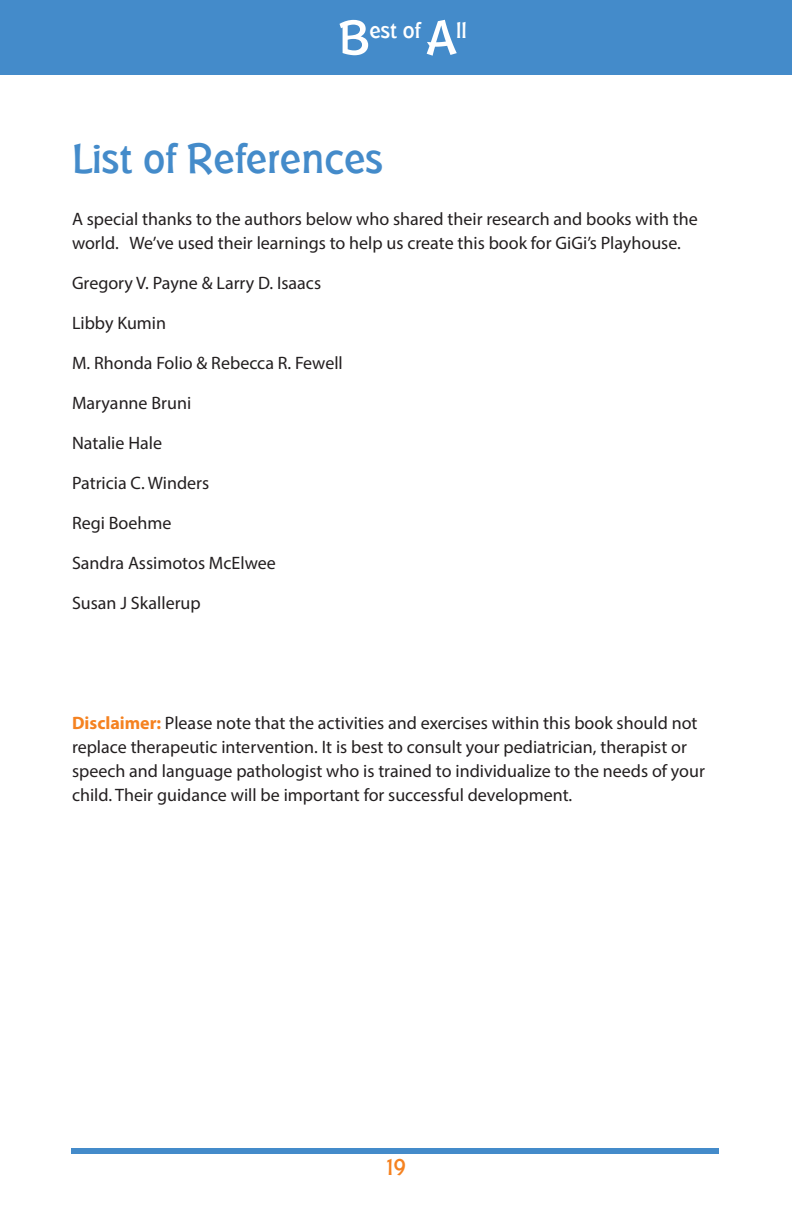
<style>
.page{position:relative;width:792px;height:1224px;background:#fff}
.page>*{position:absolute;margin:0;border:0;box-sizing:border-box;transform-origin:0 0}
.page_header{font:500 44px "Badger";color:#448bca}
.t1{font:500 23.6px "Badger";color:#f58220}
.t2{font:500 23.4px "Badger";color:#fff}
.Basic{font:18px/24px "Myriad Pro";color:#231f20}
.s1{font-size:50.4px}
.s2{font-weight:700;color:#f58220}
</style>
<div class="page">
<div style="left:0;top:0;width:792px;height:75px;background:#448bca"></div>
<div style="left:71px;top:1148px;width:648px;height:5px;background:#448bca"></div>
<p class="t2" style="left:339px;top:14px;width:130px"><span class="s1">B</span>est of <span class="s1">A</span>ll</p>
<p class="page_header" style="left:72px;top:129px;width:312px">List of References</p>
<p class="Basic" style="left:72px;top:207px;width:627px">A special thanks to the authors below who shared their research and books with the world. We’ve used their learnings to help us create this book for GiGi’s Playhouse.</p>
<p class="Basic" style="left:72px;top:271px;width:251px">Gregory V. Payne &amp; Larry D. Isaacs</p>
<p class="Basic" style="left:72px;top:311px;width:96px">Libby Kumin</p>
<p class="Basic" style="left:72px;top:351px;width:272px">M. Rhonda Folio &amp; Rebecca R. Fewell</p>
<p class="Basic" style="left:72px;top:391px;width:121px">Maryanne Bruni</p>
<p class="Basic" style="left:72px;top:431px;width:92px">Natalie Hale</p>
<p class="Basic" style="left:72px;top:471px;width:139px">Patricia C. Winders</p>
<p class="Basic" style="left:72px;top:511px;width:101px">Regi Boehme</p>
<p class="Basic" style="left:72px;top:551px;width:205px">Sandra Assimotos McElwee</p>
<p class="Basic" style="left:72px;top:591px;width:130px">Susan J Skallerup</p>
<p class="Basic" style="left:72px;top:711px;width:634px"><span class="s2">Disclaimer:</span> Please note that the activities and exercises within this book should not replace therapeutic intervention. It is best to consult your pediatrician, therapist or speech and language pathologist who is trained to individualize to the needs of your child. Their guidance will be important for successful development.</p>
<h2 class="t1" style="left:383px;top:1151px;width:24px">19</h2>
</div>
